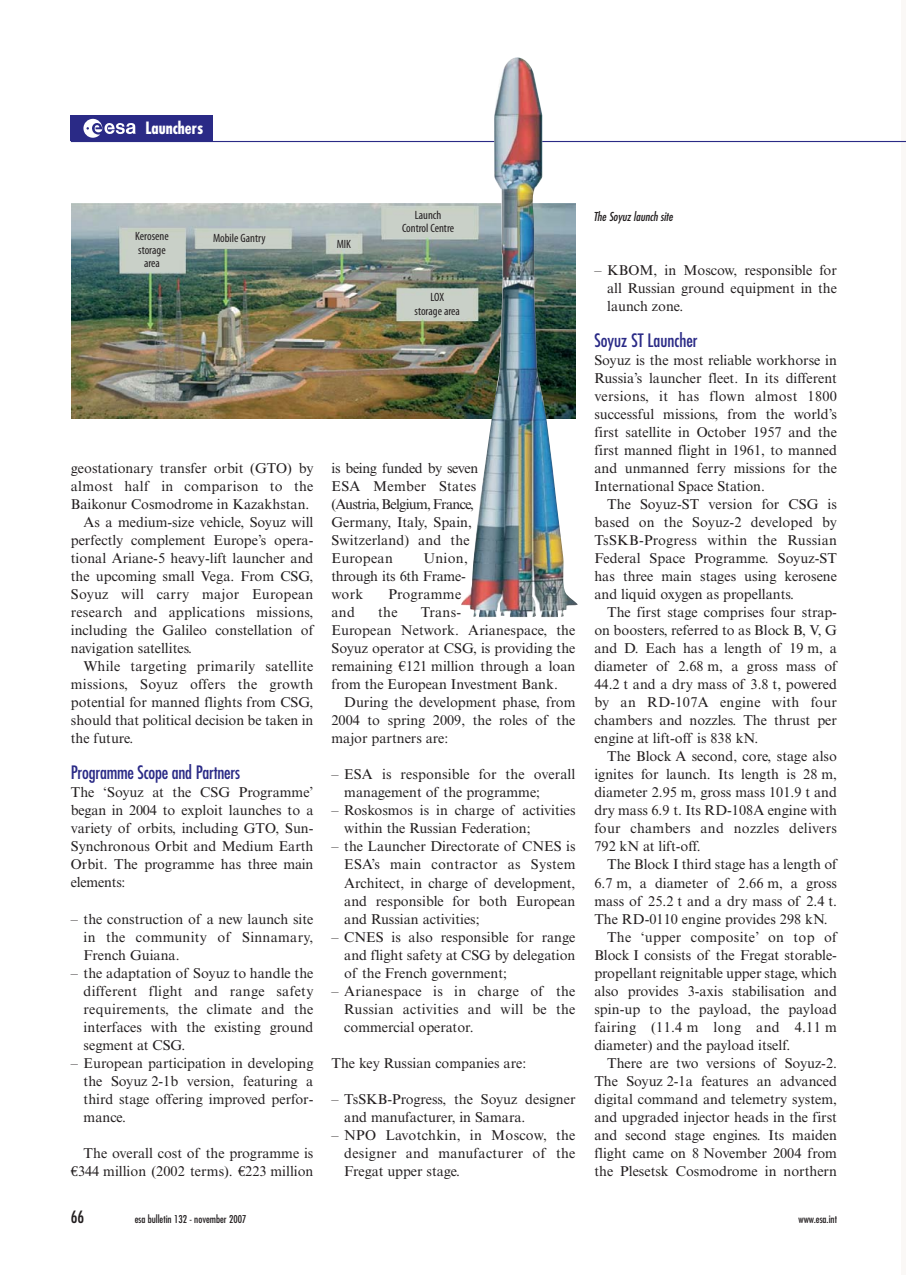
<style>
.page{position:relative;width:906px;height:1275px;background:#fff}
.page>*{position:absolute;margin:0;border:0;box-sizing:border-box;transform-origin:0 0}
.t1{font:condensed 18px "Futura Std";letter-spacing:-.01em;color:#2a2a86}
.t2{font:700 condensed 16.5px "Futura Std";color:#fff}
.t3{font:condensed 16.5px "Futura Std";color:#231f20}
.t4{font:14.25px/18px "Times New Roman MT Std";color:#231f20;text-align:justify}
.t5{font:14.25px "Times New Roman MT Std";letter-spacing:.02em;color:#231f20}
.t6{font:14.25px/18px "Times New Roman MT Std";letter-spacing:-.02em;color:#231f20}
.t7{font:condensed 12px/13.5px "Myriad Pro";color:#231f20;text-align:center}
.t8{font:italic condensed 12px "Futura Std";color:#231f20}
.t9{font:condensed 10.5px "Futura Std";color:#231f20}
.s1{font-family:"Euro Serif Std"}
</style>
<div class="page">
<img style="left:70px;top:57px;width:835px;height:561px">
<p class="t2" style="left:145px;top:120px;width:59px">Launchers</p>
<p class="t7" style="left:135px;top:231px;width:35px">Kerosene storage area</p>
<p class="t7" style="left:213px;top:232px;width:54px">Mobile Gantry</p>
<p class="t7" style="left:336px;top:239px;width:16px">MIK</p>
<p class="t7" style="left:402px;top:209px;width:54px">Launch<br>Control Centre</p>
<p class="t7" style="left:414px;top:292px;width:47px">LOX<br>storage area</p>
<p class="t4" style="left:71px;top:461px;width:244px">geostationary transfer orbit (GTO) by</p>
<p class="t5" style="left:71px;top:481px;width:244px">almost half in comparison to the</p>
<p class="t4" style="left:71px;top:497px;width:240px">Baikonur Cosmodrome in Kazakhstan.</p>
<p class="t4" style="left:84px;top:515px;width:231px">As a medium-size vehicle, Soyuz will</p>
<p class="t4" style="left:71px;top:533px;width:244px">perfectly complement Europe’s opera-</p>
<p class="t4" style="left:71px;top:551px;width:244px">tional Ariane-5 heavy-lift launcher and</p>
<p class="t4" style="left:71px;top:569px;width:244px">the upcoming small Vega. From CSG,</p>
<p class="t5" style="left:71px;top:589px;width:244px">Soyuz will carry major European</p>
<p class="t5" style="left:71px;top:607px;width:244px">research and applications missions,</p>
<p class="t4" style="left:71px;top:623px;width:244px">including the Galileo constellation of</p>
<p class="t4" style="left:71px;top:641px;width:123px">navigation satellites.</p>
<p class="t5" style="left:84px;top:661px;width:231px">While targeting primarily satellite</p>
<p class="t5" style="left:71px;top:679px;width:244px">missions, Soyuz offers the growth</p>
<p class="t4" style="left:71px;top:695px;width:244px">potential for manned flights from CSG,</p>
<p class="t4" style="left:71px;top:713px;width:244px">should that political decision be taken in</p>
<p class="t4" style="left:71px;top:731px;width:64px">the future.</p>
<p class="t1" style="left:71px;top:764px;width:171px">Programme Scope and Partners</p>
<p class="t4" style="left:71px;top:785px;width:244px">The ‘Soyuz at the CSG Programme’ began in 2004 to exploit launches to a variety of orbits, including GTO, Sun-Synchronous Orbit and Medium Earth Orbit. The programme has three main elements:</p>
<p class="t4" style="left:84px;top:911px;width:231px;text-indent:-13px">– the construction of a new launch site in the community of Sinnamary, French Guiana.</p>
<p class="t4" style="left:84px;top:965px;width:231px;text-indent:-13px">– the adaptation of Soyuz to handle the different flight and range safety requirements, the climate and the interfaces with the existing ground segment at CSG.</p>
<p class="t4" style="left:84px;top:1055px;width:231px;text-indent:-13px">– European participation in developing the Soyuz 2-1b version, featuring a third stage offering improved perfor&shy;mance.</p>
<p class="t4" style="left:71px;top:1145px;width:244px;text-align:right">The overall cost of the programme is <span class="s1">€</span>344 million (2002 terms). <span class="s1">€</span>223 million</p>
<p class="t4" style="left:331px;top:461px;width:148px;text-align:left">is being funded by seven<br>ESA Member States (Austria, Belgium, France,<br>Germany, Italy, Spain,<br>Switzerland) and the<br>European</p>
<p class="t6" style="left:331px;top:551px;width:138px;text-indent:92px">Union, through its 6th Frame&shy;work</p>
<p class="t5" style="left:388px;top:589px;width:74px">Programme</p>
<p class="t4" style="left:331px;top:605px;width:25px">and</p>
<p class="t4" style="left:378px;top:605px;width:21px">the</p>
<p class="t4" style="left:331px;top:605px;width:245px;text-align:left;text-indent:89px">Trans-<br>European Network. Arianespace, the<br>Soyuz operator at CSG, is providing the remaining €121 million through a loan from the European Investment Bank.</p>
<p class="t4" style="left:331px;top:695px;width:245px;text-indent:13px">During the development phase, from 2004 to spring 2009, the roles of the major partners are:</p>
<p class="t4" style="left:344px;top:767px;width:232px;text-indent:-13px">– ESA is responsible for the overall management of the programme;</p>
<p class="t4" style="left:344px;top:803px;width:232px;text-indent:-13px">– Roskosmos is in charge of activities within the Russian Federation;</p>
<p class="t4" style="left:344px;top:839px;width:232px;text-indent:-13px">– the Launcher Directorate of CNES is ESA’s main contractor as System Architect, in charge of development, and responsible for both European and Russian activities;</p>
<p class="t4" style="left:344px;top:929px;width:232px;text-indent:-13px">– CNES is also responsible for range and flight safety at CSG by delegation of the French government;</p>
<p class="t4" style="left:344px;top:983px;width:232px;text-indent:-13px">– Arianespace is in charge of the Russian activities and will be the commercial operator.</p>
<p class="t4" style="left:331px;top:1055px;width:196px">The key Russian companies are:</p>
<p class="t4" style="left:344px;top:1091px;width:233px;text-indent:-13px">– TsSKB-Progress, the Soyuz designer and manufacturer, in Samara.</p>
<p class="t4" style="left:344px;top:1127px;width:232px;text-indent:-13px">– NPO Lavotchkin, in Moscow, the designer and manufacturer of the Fregat upper stage.</p>
<p class="t8" style="left:593px;top:211px;width:81px">The Soyuz launch site</p>
<p class="t4" style="left:607px;top:263px;width:231px;text-indent:-13px">– KBOM, in Moscow, responsible for all Russian ground equipment in the launch zone.</p>
<p class="t1" style="left:594px;top:332px;width:105px">Soyuz ST Launcher</p>
<p class="t4" style="left:594px;top:353px;width:244px">Soyuz is the most reliable workhorse in Russia’s launcher fleet. In its different versions, it has flown almost 1800 successful missions, from the world’s first satellite in October 1957 and the first manned flight in 1961, to manned and unmanned ferry missions for the International Space Station.</p>
<p class="t4" style="left:594px;top:497px;width:244px;text-indent:13px">The Soyuz-ST version for CSG is based on the Soyuz-2 developed by TsSKB-Progress within the Russian Federal Space Programme. Soyuz-ST has three main stages using kerosene and liquid oxygen as propellants.</p>
<p class="t4" style="left:594px;top:605px;width:244px;text-indent:13px">The first stage comprises four strap&shy;on boosters, referred to as Block B, V, G and D. Each has a length of 19 m, a diameter of 2.68 m, a gross mass of 44.2 t and a dry mass of 3.8 t, powered by an RD-107A engine with four chambers and nozzles. The thrust per engine at lift-off is 838 kN.</p>
<p class="t4" style="left:594px;top:749px;width:244px;text-indent:13px">The Block A second, core, stage also ignites for launch. Its length is 28 m, diameter 2.95 m, gross mass 101.9 t and dry mass 6.9 t. Its RD-108A engine with four chambers and nozzles delivers 792 kN at lift-off.</p>
<p class="t4" style="left:607px;top:857px;width:231px">The Block I third stage has a length of</p>
<p class="t4" style="left:594px;top:875px;width:244px">6.7 m, a diameter of 2.66 m, a gross</p>
<p class="t4" style="left:594px;top:893px;width:244px">mass of 25.2 t and a dry mass of 2.4 t.</p>
<p class="t4" style="left:594px;top:911px;width:235px">The RD-0110 engine provides 298 kN.</p>
<p class="t5" style="left:607px;top:931px;width:231px">The ‘upper composite’ on top of</p>
<p class="t4" style="left:594px;top:947px;width:244px">Block I consists of the Fregat storable-</p>
<p class="t4" style="left:594px;top:965px;width:244px">propellant reignitable upper stage, which</p>
<p class="t4" style="left:594px;top:983px;width:244px">also provides 3-axis stabilisation and</p>
<p class="t4" style="left:594px;top:1001px;width:244px">spin-up to the payload, the payload</p>
<p class="t5" style="left:594px;top:1021px;width:244px">fairing (11.4 m long and 4.11 m</p>
<p class="t4" style="left:594px;top:1037px;width:197px">diameter) and the payload itself.</p>
<p class="t4" style="left:607px;top:1055px;width:231px">There are two versions of Soyuz-2.</p>
<p class="t4" style="left:594px;top:1073px;width:244px">The Soyuz 2-1a features an advanced</p>
<p class="t4" style="left:594px;top:1091px;width:244px">digital command and telemetry system,</p>
<p class="t4" style="left:594px;top:1109px;width:244px">and upgraded injector heads in the first</p>
<p class="t4" style="left:594px;top:1127px;width:244px">and second stage engines. Its maiden</p>
<p class="t4" style="left:594px;top:1145px;width:244px">flight came on 8 November 2004 from</p>
<p class="t4" style="left:594px;top:1163px;width:244px">the Plesetsk Cosmodrome in northern</p>
<p class="t3" style="left:71px;top:1208px;width:15px">66</p>
<p class="t9" style="left:135px;top:1214px;width:113px">esa bulletin 132 - november 2007</p>
<p class="t9" style="left:798px;top:1213px;width:40px">www.esa.int</p>
</div>
